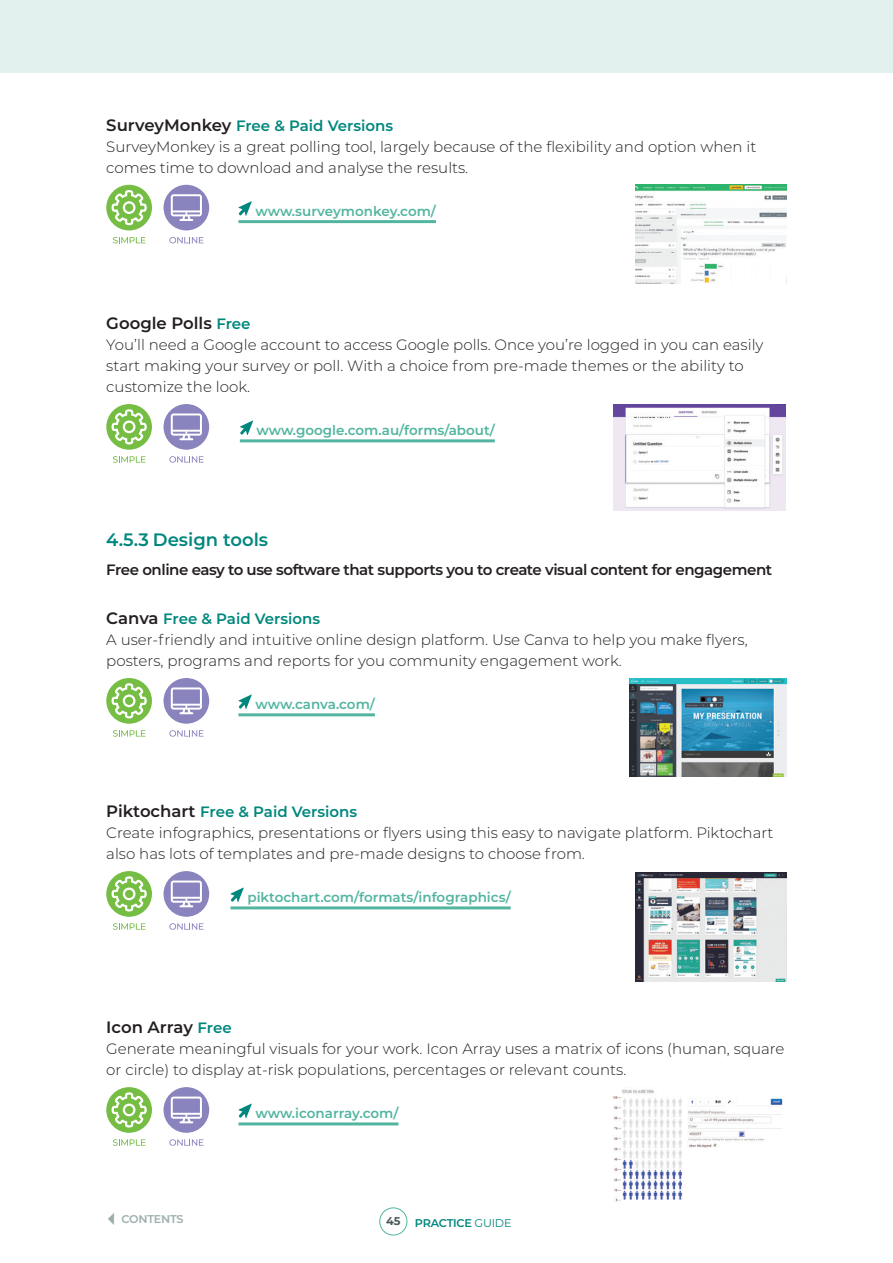
<style>
.page{position:relative;width:893px;height:1263px;background:#fff}
.page>*{position:absolute;margin:0;border:0;box-sizing:border-box;transform-origin:0 0}
.H4_GRY_Bold{font:600 18px "Montserrat";color:#00877d}
.H5_Green_Large_no_bu{font:600 16.5px "Montserrat";color:#231f20}
.BODY_COPY{font:300 15px/21px "Montserrat";color:#231f20}
.H5_Green_Large_no_bu-2{font:600 15px "Montserrat";color:#00877d}
.BODY_COPY-2{font:600 15px "Montserrat";letter-spacing:-.03em;color:#231f20}
.Web_link_green{font:600 13.5px "Montserrat";color:#52b5a0}
.t1{font:600 11.25px "Montserrat";letter-spacing:-.02em;color:#00877d}
.t2{font:600 11.25px "Montserrat";letter-spacing:-.02em;color:#9baeab}
.t3{font:700 11.25px "Montserrat";color:#4d5657}
.s1{font-size:16.5px;color:#231f20}
.s2{font-size:15px;color:#00877d}
.s3{font-weight:400}
</style>
<div class="page">
<div style="left:379px;top:1207px;width:28px;height:28px;border:1px solid #52b5a0;border-radius:50%"></div>
<div style="left:0;top:0;width:893px;height:73px;background:#e2f1ed"></div>
<div style="left:106px;top:185px;width:46px;height:45px;background:#75bd43;border-radius:50%"></div>
<svg style="left:112px;top:190px;width:35px;height:35px"></svg>
<svg style="left:113px;top:237px;width:32px;height:6px"></svg>
<div style="left:164px;top:185px;width:45px;height:45px;background:#8983be;border-radius:50%"></div>
<svg style="left:171px;top:194px;width:31px;height:27px"></svg>
<svg style="left:169px;top:237px;width:34px;height:6px"></svg>
<hr style="left:238px;top:220px;width:198px;height:3px;background:#52b5a0">
<svg style="left:238px;top:201px;width:14px;height:15px"></svg>
<img style="left:635px;top:185px;width:152px;height:99px">
<div style="left:106px;top:404px;width:46px;height:46px;background:#75bd43;border-radius:50%"></div>
<svg style="left:112px;top:409px;width:35px;height:35px"></svg>
<svg style="left:113px;top:456px;width:32px;height:7px"></svg>
<div style="left:164px;top:404px;width:45px;height:46px;background:#8983be;border-radius:50%"></div>
<svg style="left:171px;top:413px;width:31px;height:27px"></svg>
<svg style="left:169px;top:456px;width:34px;height:7px"></svg>
<hr style="left:240px;top:439px;width:255px;height:3px;background:#52b5a0">
<svg style="left:240px;top:420px;width:13px;height:15px"></svg>
<img style="left:613px;top:404px;width:173px;height:106px">
<div style="left:106px;top:678px;width:46px;height:46px;background:#75bd43;border-radius:50%"></div>
<svg style="left:112px;top:683px;width:35px;height:35px"></svg>
<svg style="left:113px;top:730px;width:32px;height:7px"></svg>
<div style="left:164px;top:678px;width:45px;height:46px;background:#8983be;border-radius:50%"></div>
<svg style="left:171px;top:687px;width:31px;height:27px"></svg>
<svg style="left:169px;top:730px;width:34px;height:7px"></svg>
<hr style="left:238px;top:713px;width:137px;height:3px;background:#52b5a0">
<svg style="left:238px;top:694px;width:14px;height:15px"></svg>
<img style="left:630px;top:678px;width:157px;height:98px">
<div style="left:106px;top:871px;width:46px;height:46px;background:#75bd43;border-radius:50%"></div>
<svg style="left:112px;top:876px;width:35px;height:35px"></svg>
<svg style="left:113px;top:923px;width:32px;height:7px"></svg>
<div style="left:164px;top:871px;width:45px;height:46px;background:#8983be;border-radius:50%"></div>
<svg style="left:171px;top:880px;width:31px;height:27px"></svg>
<svg style="left:169px;top:923px;width:34px;height:7px"></svg>
<hr style="left:230px;top:906px;width:281px;height:3px;background:#52b5a0">
<svg style="left:230px;top:887px;width:14px;height:15px"></svg>
<img style="left:635px;top:873px;width:152px;height:109px">
<div style="left:106px;top:1087px;width:46px;height:46px;background:#75bd43;border-radius:50%"></div>
<svg style="left:112px;top:1092px;width:35px;height:35px"></svg>
<svg style="left:113px;top:1139px;width:32px;height:7px"></svg>
<div style="left:164px;top:1087px;width:45px;height:46px;background:#8983be;border-radius:50%"></div>
<svg style="left:171px;top:1096px;width:31px;height:27px"></svg>
<svg style="left:169px;top:1139px;width:34px;height:7px"></svg>
<hr style="left:238px;top:1122px;width:160px;height:3px;background:#52b5a0">
<svg style="left:238px;top:1103px;width:14px;height:15px"></svg>
<img style="left:612px;top:1089px;width:171px;height:113px">
<p class="H5_Green_Large_no_bu-2" style="left:106px;top:115px;width:288px"><span class="s1">SurveyMonkey</span> Free &amp; Paid Versions</p>
<p class="BODY_COPY" style="left:106px;top:135px;width:652px">SurveyMonkey is a great polling tool, largely because of the flexibility and option when it comes time to download and analyse the results.</p>
<p class="Web_link_green" style="left:255px;top:201px;width:182px">www.surveymonkey.com/</p>
<p class="H5_Green_Large_no_bu" style="left:106px;top:311px;width:146px">Google Polls <span class="s2">Free</span></p>
<p class="BODY_COPY" style="left:106px;top:334px;width:659px">You’ll need a Google account to access Google polls. Once you’re logged in you can easily start making your survey or poll. With a choice from pre-made themes or the ability to customize the look.</p>
<p class="Web_link_green" style="left:256px;top:421px;width:240px">www.google.com.au/forms/about/</p>
<p class="H4_GRY_Bold" style="left:106px;top:527px;width:163px">4.5.3 Design tools</p>
<p class="BODY_COPY-2" style="left:106px;top:558px;width:667px">Free online easy to use software that supports you to create visual content for engagement</p>
<p class="H5_Green_Large_no_bu-2" style="left:106px;top:608px;width:215px"><span class="s1">Canva</span> Free &amp; Paid Versions</p>
<p class="BODY_COPY" style="left:106px;top:629px;width:643px">A user-friendly and intuitive online design platform. Use Canva to help you make flyers, posters, programs and reports for you community engagement work.</p>
<p class="Web_link_green" style="left:255px;top:695px;width:121px">www.canva.com/</p>
<p class="H5_Green_Large_no_bu-2" style="left:106px;top:801px;width:252px"><span class="s1">Piktochart</span> Free &amp; Paid Versions</p>
<p class="BODY_COPY" style="left:106px;top:822px;width:669px">Create infographics, presentations or flyers using this easy to navigate platform. Piktochart also has lots of templates and pre-made designs to choose from.</p>
<p class="Web_link_green" style="left:247px;top:888px;width:265px">piktochart.com/formats/infographics/</p>
<p class="H5_Green_Large_no_bu" style="left:106px;top:1015px;width:127px">Icon Array <span class="s2">Free</span></p>
<p class="BODY_COPY" style="left:106px;top:1038px;width:680px">Generate meaningful visuals for your work. Icon Array uses a matrix of icons (human, square or circle) to display at-risk populations, percentages or relevant counts.</p>
<p class="Web_link_green" style="left:255px;top:1104px;width:144px">www.iconarray.com/</p>
<p class="t2" style="left:103px;top:1211px;width:82px">✓CONTENTS</p>
<p class="t3" style="left:386px;top:1213px;width:16px">45</p>
<p class="t1" style="left:415px;top:1215px;width:98px">PRACTICE <span class="s3">GUIDE</span></p>
</div>
